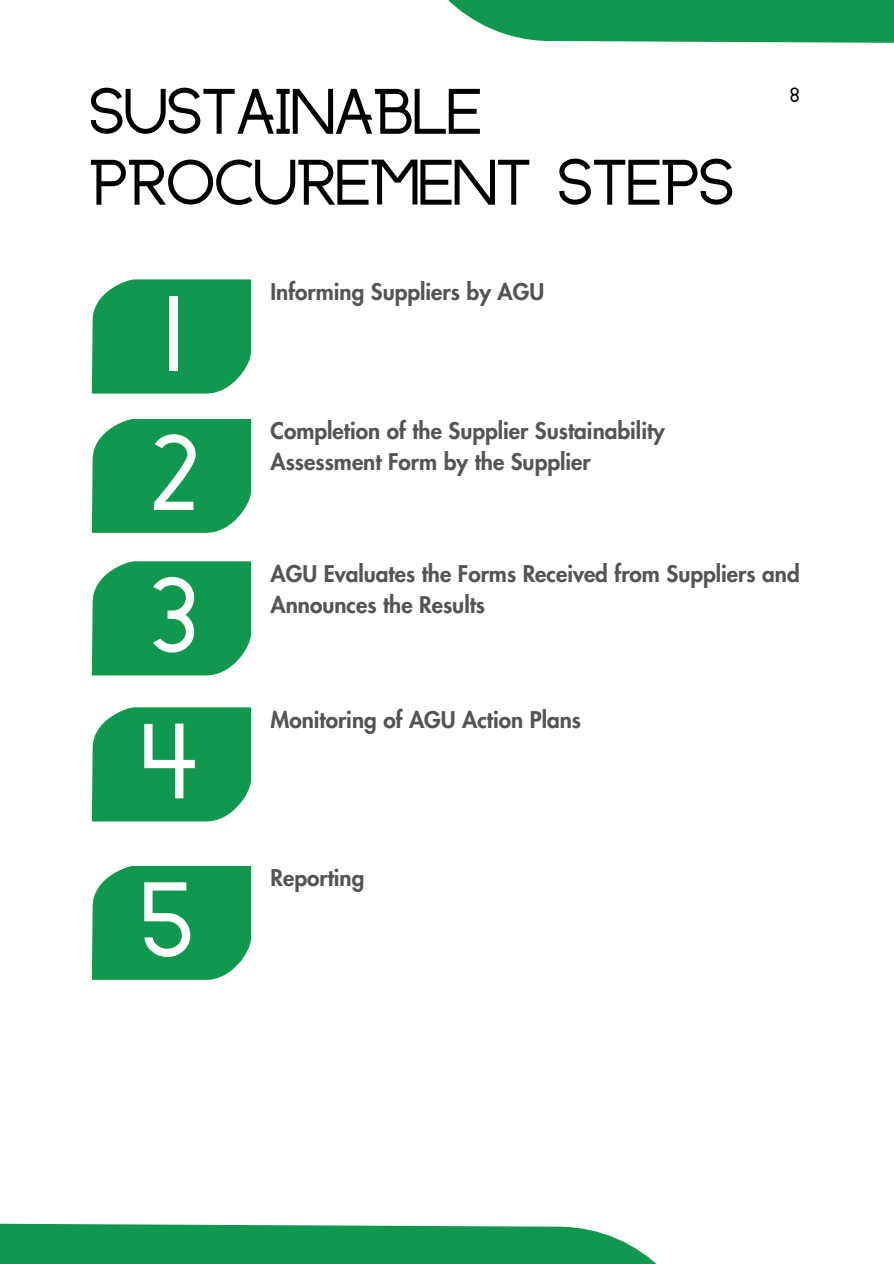
<style>
.page{position:relative;width:894px;height:1264px;background:#fff}
.page>*{position:absolute;margin:0;border:0;box-sizing:border-box;transform-origin:0 0}
.t1{font:700 85.5px "Anchorage";color:#fff}
.t2{font:700 51.3px/70.8px "Anchorage";color:#000}
.t3{font:800 22.5px/31.5px "Futura LT Pro";color:#545454}
.t4{font:700 16.5px "Anchorage";color:#000}
</style>
<div class="page">
<div style="left:92px;top:280px;width:159px;height:113px;background:#10984e"></div>
<div style="left:92px;top:419px;width:159px;height:113px;background:#10984e"></div>
<div style="left:92px;top:561px;width:159px;height:114px;background:#10984e"></div>
<div style="left:92px;top:707px;width:159px;height:114px;background:#10984e"></div>
<div style="left:92px;top:866px;width:159px;height:113px;background:#10984e"></div>
<svg style="left:448px;top:0;width:445px;height:43px;background:#27a25f"></svg>
<svg style="left:0;top:1223px;width:655px;height:40px;background:#28a260"></svg>
<p class="t2" style="left:89px;top:84px;width:645px">SUSTAINABLE<br>PROCUREMENT STEPS</p>
<p class="t1" style="left:166px;top:296px;width:15px">1</p>
<p class="t1" style="left:151px;top:435px;width:48px">2</p>
<h1 class="t3" style="left:270px;top:276px;width:275px">Informing Suppliers by AGU</h1>
<p class="t3" style="left:270px;top:416px;width:396px">Completion of the Supplier Sustainability<br>Assessment Form by the Supplier</p>
<p class="t4" style="left:790px;top:88px;width:11px">8</p>
<p class="t1" style="left:151px;top:577px;width:47px">3</p>
<p class="t1" style="left:142px;top:723px;width:57px">4</p>
<p class="t1" style="left:142px;top:882px;width:53px">5</p>
<p class="t3" style="left:270px;top:558px;width:530px">AGU Evaluates the Forms Received from Suppliers and<br>Announces the Results</p>
<p class="t3" style="left:270px;top:704px;width:312px">Monitoring of AGU Action Plans</p>
<p class="t3" style="left:270px;top:862px;width:95px">Reporting</p>
</div>
